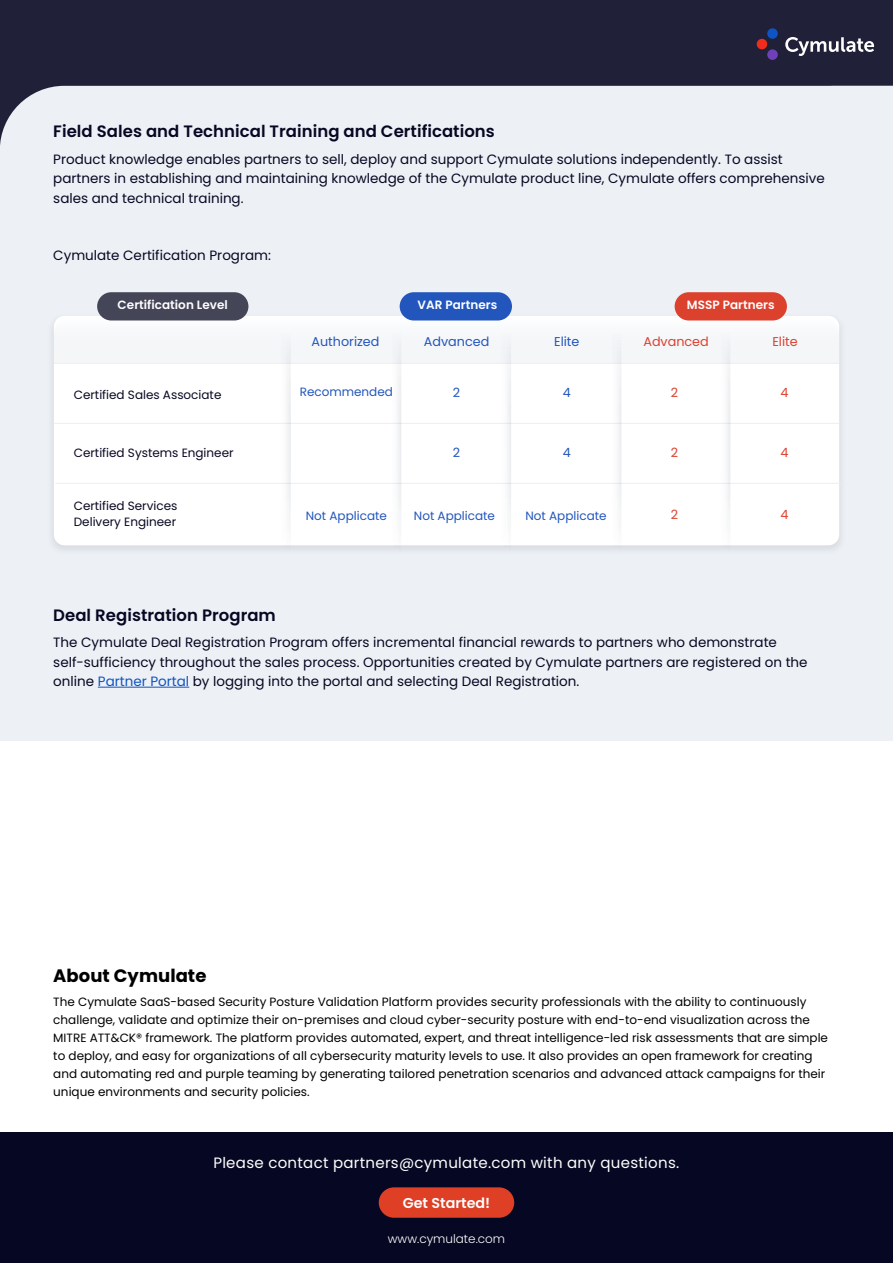
<style>
.page{position:relative;width:893px;height:1263px;background:#fff}
.page>*{position:absolute;margin:0;border:0;box-sizing:border-box;transform-origin:0 0}
.t1{font:700 18px "Poppins";letter-spacing:.005em;color:#000}
.t2{font:600 16.5px "Poppins";letter-spacing:.005em;color:#070723}
.t3{font:15px "Poppins";letter-spacing:.02em;color:#fff}
.t4{font:600 14.25px "Poppins";color:#fff}
.t5{font:13.5px/19.5px "Poppins";color:#070723}
.t6{font:12.75px "Poppins";color:#2256bc}
.t7{font:12.75px "Poppins";color:#dc412e}
.t8{font:12px/18px "Poppins";color:#000}
.t9{font:12px/16.5px "Poppins";color:#070821}
.t10{font:12px "Poppins";color:#2256bc}
.t11{font:600 12px "Poppins";letter-spacing:.005em;color:#fff}
.t12{font:300 12px "Poppins";color:#fff}
.s1{color:#0e54c4}
</style>
<div class="page">
<div style="left:0;top:51px;width:893px;height:690px;background:#edf0f4"></div>
<svg style="left:0;top:0;width:893px;height:145px;fill:#202039"></svg>
<svg style="left:785px;top:37px;width:89px;height:19px"></svg>
<div style="left:757px;top:39px;width:10px;height:10px;background:#ef2c1d;border-radius:50%"></div>
<div style="left:767px;top:28px;width:11px;height:11px;background:#0e54c4;border-radius:50%"></div>
<div style="left:767px;top:49px;width:11px;height:11px;background:#6f41b9;border-radius:50%"></div>
<hr style="left:98px;top:687px;width:91px;height:1px;background:#0e54c4">
<svg style="left:54px;top:316px;width:785px;height:235px"></svg>
<div style="left:400px;top:292px;width:112px;height:28px;background:#2256bc;border-radius:14px"></div>
<div style="left:97px;top:292px;width:151px;height:28px;background:#454558;border-radius:14px"></div>
<div style="left:675px;top:292px;width:112px;height:28px;background:#dc412e;border-radius:14px"></div>
<div style="left:0;top:1133px;width:893px;height:130px;background:#060722"></div>
<div style="left:379px;top:1187px;width:135px;height:31px;background:#de3f25;border-radius:15px"></div>
<h2 class="t2" style="left:53px;top:124px;width:443px">Field Sales and Technical Training and Certifications</h2>
<p class="t5" style="left:53px;top:149px;width:773px">Product knowledge enables partners to sell, deploy and support Cymulate solutions independently. To assist partners in establishing and maintaining knowledge of the Cymulate product line, Cymulate offers comprehensive sales and technical training.</p>
<p class="t5" style="left:53px;top:245px;width:219px">Cymulate Certification Program:</p>
<p class="t11" style="left:118px;top:300px;width:112px">Certification Level</p>
<p class="t11" style="left:418px;top:300px;width:81px">VAR Partners</p>
<p class="t11" style="left:687px;top:300px;width:89px">MSSP Partners</p>
<p class="t9" style="left:74px;top:386px;width:149px">Certified Sales Associate</p>
<p class="t9" style="left:74px;top:445px;width:161px">Certified Systems Engineer</p>
<p class="t9" style="left:74px;top:497px;width:105px">Certified Services<br>Delivery Engineer</p>
<p class="t6" style="left:312px;top:334px;width:69px">Authorized</p>
<p class="t10" style="left:300px;top:385px;width:95px">Recommended</p>
<p class="t6" style="left:424px;top:334px;width:67px">Advanced</p>
<p class="t6" style="left:554px;top:334px;width:27px">Elite</p>
<p class="t7" style="left:643px;top:334px;width:67px">Advanced</p>
<p class="t7" style="left:772px;top:334px;width:27px">Elite</p>
<p class="t6" style="left:453px;top:385px;width:9px">2</p>
<p class="t6" style="left:563px;top:385px;width:10px">4</p>
<p class="t6" style="left:453px;top:445px;width:9px">2</p>
<p class="t6" style="left:563px;top:445px;width:10px">4</p>
<p class="t7" style="left:671px;top:385px;width:9px">2</p>
<p class="t7" style="left:781px;top:385px;width:10px">4</p>
<p class="t7" style="left:671px;top:445px;width:9px">2</p>
<p class="t7" style="left:781px;top:445px;width:10px">4</p>
<p class="t10" style="left:306px;top:508px;width:83px">Not Applicate</p>
<p class="t10" style="left:414px;top:508px;width:83px">Not Applicate</p>
<p class="t10" style="left:525px;top:508px;width:83px">Not Applicate</p>
<p class="t7" style="left:671px;top:507px;width:9px">2</p>
<p class="t7" style="left:781px;top:507px;width:10px">4</p>
<h2 class="t2" style="left:53px;top:608px;width:224px">Deal Registration Program</h2>
<p class="t5" style="left:53px;top:633px;width:756px">The Cymulate Deal Registration Program offers incremental financial rewards to partners who demonstrate self-sufficiency throughout the sales process. Opportunities created by Cymulate partners are registered on the online <span class="s1">Partner Portal</span> by logging into the portal and selecting Deal Registration.</p>
<h1 class="t1" style="left:53px;top:967px;width:155px">About Cymulate</h1>
<p class="t8" style="left:53px;top:992px;width:776px">The Cymulate SaaS-based Security Posture Validation Platform provides security professionals with the ability to continuously challenge, validate and optimize their on-premises and cloud cyber-security posture with end-to-end visualization across the MITRE ATT&amp;CK® framework. The platform provides automated, expert, and threat intelligence-led risk assessments that are simple to deploy, and easy for organizations of all cybersecurity maturity levels to use. It also provides an open framework for creating and automating red and purple teaming by generating tailored penetration scenarios and advanced attack campaigns for their unique environments and security policies.</p>
<p class="t3" style="left:213px;top:1154px;width:467px">Please contact partners@cymulate.com with any questions.</p>
<p class="t4" style="left:403px;top:1196px;width:89px">Get Started!</p>
<p class="t12" style="left:388px;top:1234px;width:119px">www.cymulate.com</p>
</div>
